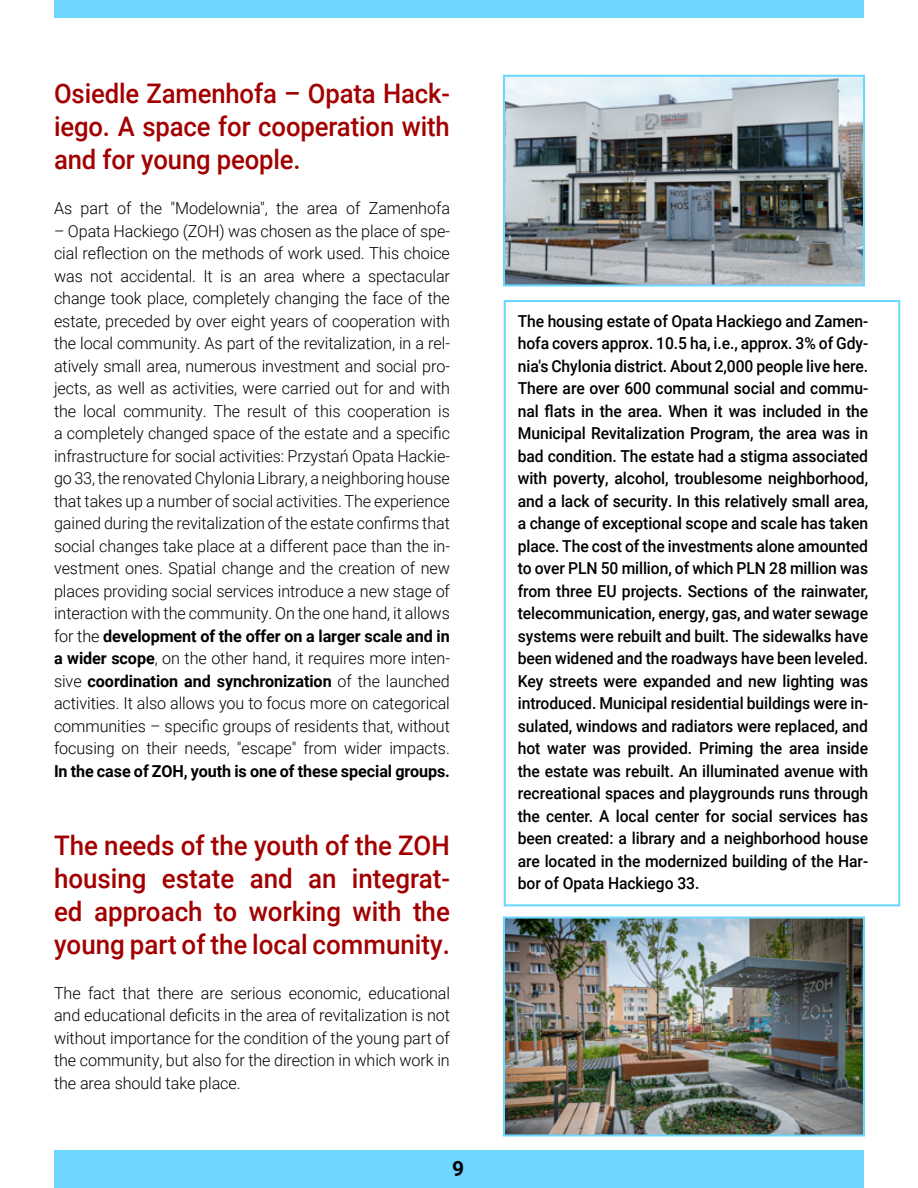
<style>
.page{position:relative;width:918px;height:1188px;background:#fff}
.page>*{position:absolute;margin:0;border:0;box-sizing:border-box;transform-origin:0 0}
.t1{font:500 27px/33px "Roboto";letter-spacing:-.005em;color:#a20000;text-align:justify;scale:.96 1}
.t2{font:500 27px/33px "Roboto";letter-spacing:-.005em;color:#a20000;text-align:justify;scale:.95 1}
.t3{font:700 21px "Roboto";color:#000}
.t4{font:300 16.5px/22.5px "Roboto";letter-spacing:-.005em;color:#000;text-align:justify}
.t5{font:500 16.5px/22.5px "Roboto";letter-spacing:-.005em;color:#000;text-align:justify;scale:.95 1}
.t6{font:700 16.5px "Roboto";letter-spacing:-.005em;color:#000}
.s1{font-weight:700}
</style>
<div class="page">
<div style="left:54px;top:1150px;width:810px;height:38px;background:#6ed7ff"></div>
<div style="left:54px;top:0;width:810px;height:18px;background:#6ed7ff"></div>
<div style="left:504px;top:300px;width:396px;height:606px;border:2px solid #6ed7ff"></div>
<img style="left:506px;top:78px;width:356px;height:205px">
<div style="left:503px;top:75px;width:362px;height:211px;border:2px solid #6ed7ff"></div>
<img style="left:506px;top:920px;width:356px;height:214px">
<div style="left:503px;top:917px;width:362px;height:220px;border:2px solid #6ed7ff"></div>
<h1 class="t2" style="left:54px;top:76px;width:418px">Osiedle Zamenhofa – Opata Hack&shy;iego. A space for cooperation with and for young people.</h1>
<p class="t4" style="left:54px;top:197px;width:398px">As part of the "Modelownia", the area of Zamenhofa</p>
<p class="t4" style="left:54px;top:219px;width:398px">– Opata Hackiego (ZOH) was chosen as the place of spe&shy;cial reflection on the methods of work used. This choice was not accidental. It is an area where a spectacular change took place, completely changing the face of the estate, preceded by over eight years of cooperation with the local community. As part of the revitalization, in a rel&shy;atively small area, numerous investment and social pro&shy;jects, as well as activities, were carried out for and with the local community. The result of this cooperation is a completely changed space of the estate and a specific infrastructure for social activities: Przystań Opata Hackie&shy;go 33, the renovated Chylonia Library, a neighboring house that takes up a number of social activities. The experience gained during the revitalization of the estate confirms that social changes take place at a different pace than the in&shy;vestment ones. Spatial change and the creation of new places providing social services introduce a new stage of interaction with the community. On the one hand, it allows for the <span class="s1">development of the offer on a larger scale and in a wider scope</span>, on the other hand, it requires more inten&shy;sive <span class="s1">coordination and synchronization</span> of the launched activities. It also allows you to focus more on categorical communities – specific groups of residents that, without focusing on their needs, "escape" from wider impacts.</p>
<p class="t6" style="left:54px;top:759px;width:398px">In the case of ZOH, youth is one of these special groups.</p>
<h1 class="t1" style="left:54px;top:828px;width:414px">The needs of the youth of the ZOH housing estate and an integrat&shy;ed approach to working with the young part of the local community.</h1>
<p class="t4" style="left:54px;top:981px;width:398px">The fact that there are serious economic, educational and educational deficits in the area of revitalization is not without importance for the condition of the young part of the community, but also for the direction in which work in the area should take place.</p>
<p class="t3" style="left:452px;top:1154px;width:14px">9</p>
<p class="t5" style="left:518px;top:309px;width:370px">The housing estate of Opata Hackiego and Zamen&shy;hofa covers approx. 10.5 ha, i.e., approx. 3% of Gdy&shy;nia's Chylonia district. About 2,000 people live here.<br>There are over 600 communal social and commu&shy;nal flats in the area. When it was included in the Municipal Revitalization Program, the area was in bad condition. The estate had a stigma associated with poverty, alcohol, troublesome neighborhood, and a lack of security. In this relatively small area, a change of exceptional scope and scale has taken place. The cost of the investments alone amounted to over PLN 50 million, of which PLN 28 million was from three EU projects. Sections of the rainwater, telecommunication, energy, gas, and water sewage systems were rebuilt and built. The sidewalks have been widened and the roadways have been leveled.<br>Key streets were expanded and new lighting was introduced. Municipal residential buildings were in&shy;sulated, windows and radiators were replaced, and hot water was provided. Priming the area inside the estate was rebuilt. An illuminated avenue with recreational spaces and playgrounds runs through the center. A local center for social services has been created: a library and a neighborhood house are located in the modernized building of the Har&shy;bor of Opata Hackiego 33.</p>
</div>
